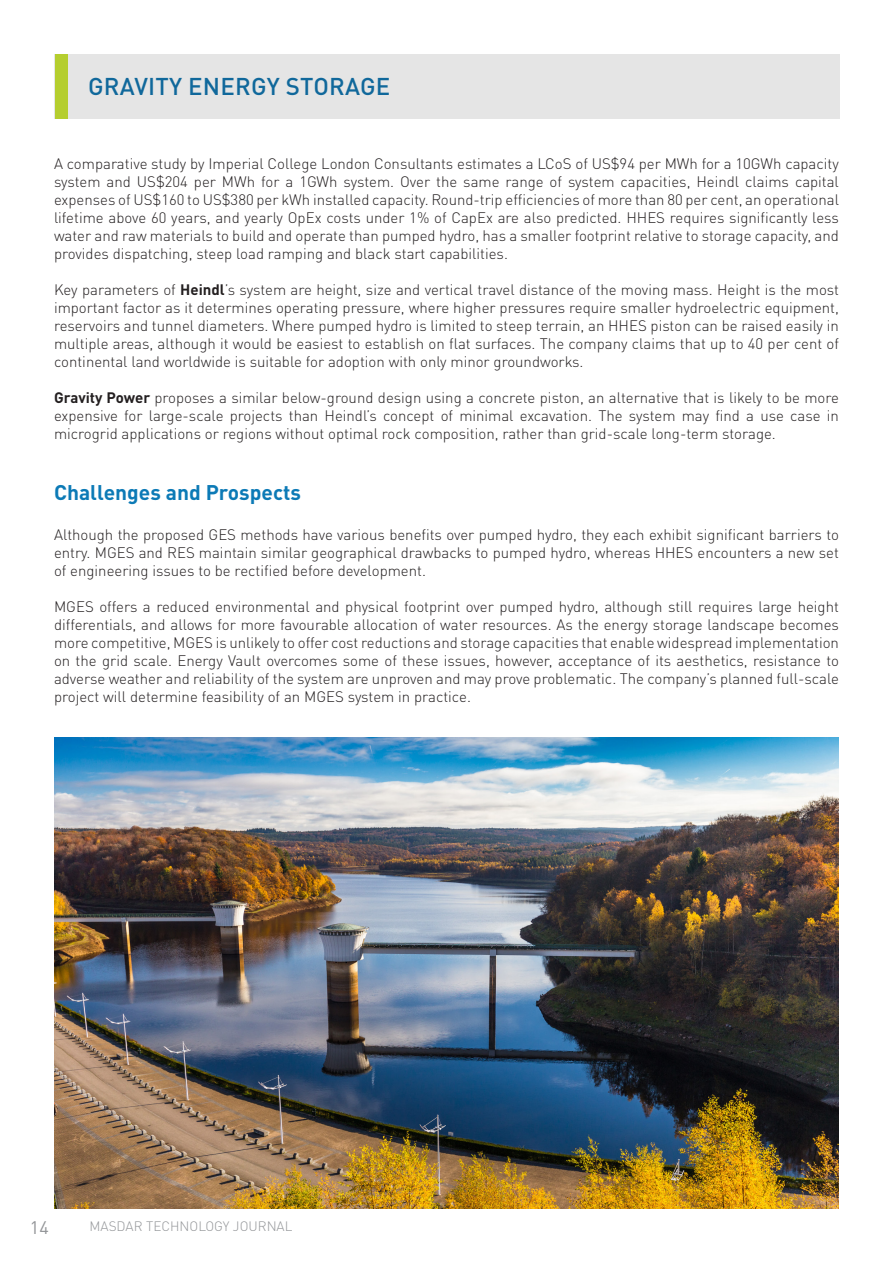
<style>
.page{position:relative;width:893px;height:1263px;background:#fff}
.page>*{position:absolute;margin:0;border:0;box-sizing:border-box;transform-origin:0 0}
.t1{font:500 24px "DIN Pro";letter-spacing:.01em;color:#10689b}
.t2{font:700 21px "DIN Pro";color:#0c7ab6}
.t3{font:18px "DIN Pro";color:#939598}
.t4{font:300 15px/18px "DIN Pro";color:#231f20;text-align:justify}
.t5{font:300 13.5px "DIN Pro";color:#939598}
.s1{font-weight:700}
</style>
<div class="page">
<div style="left:54px;top:54px;width:786px;height:64px;background:#e5e5e5"></div>
<img style="left:56px;top:54px;width:11px;height:64px">
<img style="left:54px;top:738px;width:785px;height:471px">
<p class="t1" style="left:88px;top:70px;width:304px">GRAVITY ENERGY STORAGE</p>
<p class="t4" style="left:54px;top:153px;width:786px">A comparative study by Imperial College London Consultants estimates a LCoS of US$94 per MWh for a 10GWh capacity system and US$204 per MWh for a 1GWh system. Over the same range of system capacities, Heindl claims capital expenses of US$160 to US$380 per kWh installed capacity. Round-trip efficiencies of more than 80 per cent, an operational lifetime above 60 years, and yearly OpEx costs under 1% of CapEx are also predicted. HHES requires significantly less water and raw materials to build and operate than pumped hydro, has a smaller footprint relative to storage capacity, and provides dispatching, steep load ramping and black start capabilities.</p>
<p class="t4" style="left:54px;top:279px;width:786px">Key parameters of <span class="s1">Heindl</span>’s system are height, size and vertical travel distance of the moving mass. Height is the most important factor as it determines operating pressure, where higher pressures require smaller hydroelectric equipment, reservoirs and tunnel diameters. Where pumped hydro is limited to steep terrain, an HHES piston can be raised easily in multiple areas, although it would be easiest to establish on flat surfaces. The company claims that up to 40 per cent of continental land worldwide is suitable for adoption with only minor groundworks.</p>
<p class="t4" style="left:54px;top:387px;width:786px"><span class="s1">Gravity Power</span> proposes a similar below-ground design using a concrete piston, an alternative that is likely to be more expensive for large-scale projects than Heindl’s concept of minimal excavation. The system may find a use case in microgrid applications or regions without optimal rock composition, rather than grid-scale long-term storage.</p>
<p class="t2" style="left:54px;top:475px;width:248px">Challenges and Prospects</p>
<p class="t4" style="left:54px;top:524px;width:786px">Although the proposed GES methods have various benefits over pumped hydro, they each exhibit significant barriers to entry. MGES and RES maintain similar geographical drawbacks to pumped hydro, whereas HHES encounters a new set of engineering issues to be rectified before development.</p>
<p class="t4" style="left:54px;top:596px;width:786px">MGES offers a reduced environmental and physical footprint over pumped hydro, although still requires large height differentials, and allows for more favourable allocation of water resources. As the energy storage landscape becomes more competitive, MGES is unlikely to offer cost reductions and storage capacities that enable widespread implementation on the grid scale. Energy Vault overcomes some of these issues, however, acceptance of its aesthetics, resistance to adverse weather and reliability of the system are unproven and may prove problematic. The company’s planned full-scale project will determine feasibility of an MGES system in practice.</p>
<p class="t3" style="left:30px;top:1215px;width:20px">14</p>
<p class="t5" style="left:90px;top:1216px;width:204px">MASDAR TECHNOLOGY JOURNAL</p>
</div>
